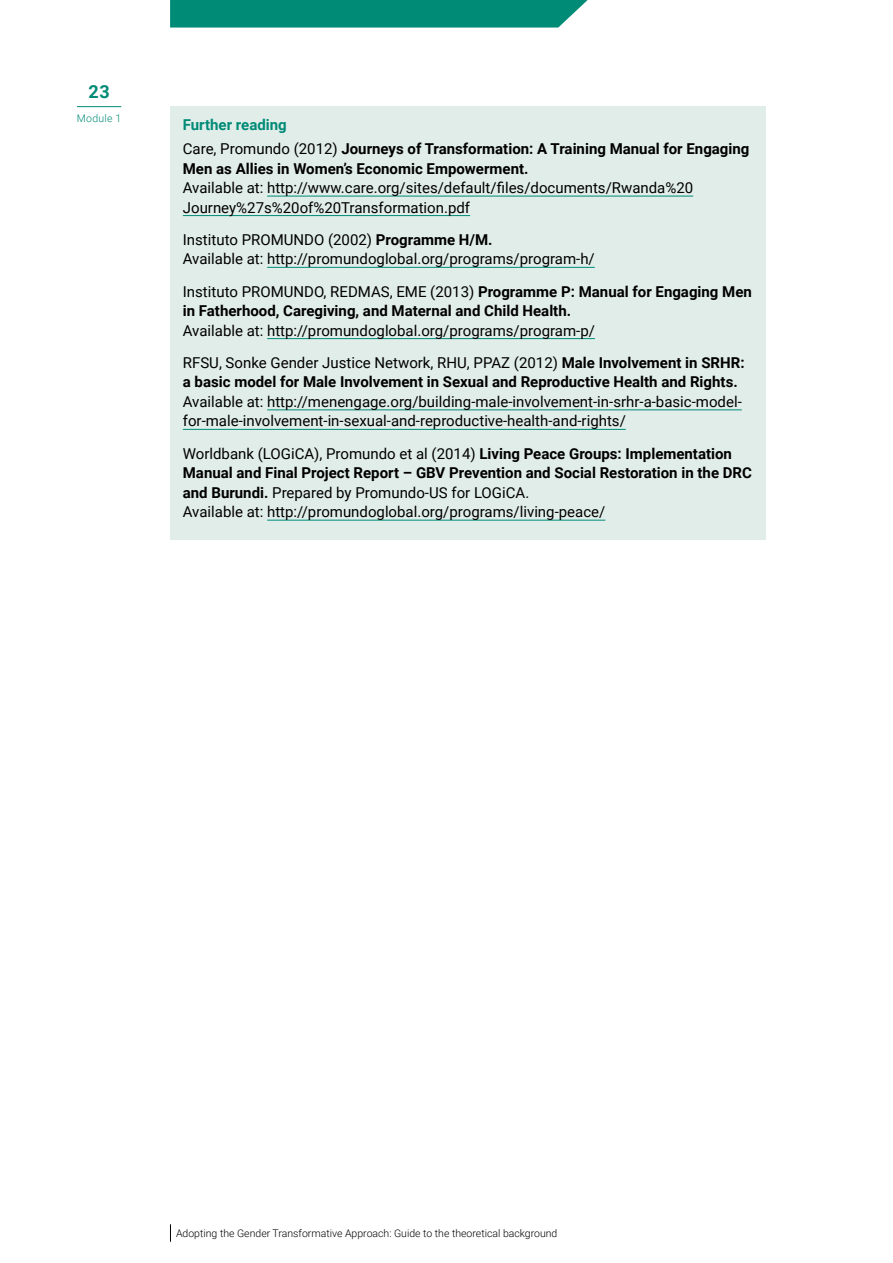
<style>
.page{position:relative;width:893px;height:1263px;background:#fff}
.page>*{position:absolute;margin:0;border:0;box-sizing:border-box;transform-origin:0 0}
.t1{font:700 18px "Roboto";color:#008b77}
.t2{font:15px/19.5px "Roboto";color:#000}
.t3{font:700 15px/23.7px "Roboto";color:#000}
.t4{font:300 10.5px "Roboto";color:#000}
.t5{font:300 10.5px "Roboto";letter-spacing:.025em;color:#008b77}
.s1{color:#008b77}
.s2{font-weight:400}
.s3{font-weight:700}
</style>
<div class="page">
<svg style="left:170px;top:1224px;width:1px;height:18px"></svg>
<hr style="left:77px;top:106px;width:44px;height:1px;background:#008b77">
<svg style="left:170px;top:0;width:418px;height:28px;background:#0c907d"></svg>
<div style="left:170px;top:106px;width:595px;height:434px;background:#e1ede9"></div>
<hr style="left:267px;top:196px;width:426px;height:1px;background:#008b77">
<hr style="left:183px;top:215px;width:287px;height:1px;background:#008b77">
<hr style="left:267px;top:267px;width:328px;height:1px;background:#008b77">
<hr style="left:267px;top:338px;width:328px;height:1px;background:#008b77">
<hr style="left:267px;top:409px;width:475px;height:1px;background:#008b77">
<hr style="left:183px;top:429px;width:443px;height:1px;background:#008b77">
<hr style="left:267px;top:520px;width:338px;height:1px;background:#008b77">
<p class="t1" style="left:88px;top:79px;width:23px">23</p>
<p class="t5" style="left:77px;top:111px;width:46px">Module 1</p>
<p class="t3" style="left:183px;top:113px;width:568px"><span class="s1">Further reading<br></span><span class="s2">Care, Promundo (2012)</span> Journeys of Transformation: A Training Manual for Engaging</p>
<p class="t3" style="left:183px;top:156px;width:347px">Men as Allies in Women’s Economic Empowerment.</p>
<p class="t2" style="left:183px;top:177px;width:512px">Available at: http://www.care.org/sites/default/files/documents/Rwanda%20<br>Journey%27s%20of%20Transformation.pdf</p>
<p class="t2" style="left:183px;top:229px;width:413px">Instituto PROMUNDO (2002) <span class="s3">Programme H/M.<br></span>Available at: http://promundoglobal.org/programs/program-h/</p>
<p class="t3" style="left:183px;top:281px;width:571px;line-height:19.5px"><span class="s2">Instituto PROMUNDO, REDMAS, EME (2013)</span> Programme P: Manual for Engaging Men in Fatherhood, Caregiving, and Maternal and Child Health.</p>
<p class="t2" style="left:183px;top:314px;width:563px;line-height:32.2px">Available at: http://promundoglobal.org/programs/program-p/<br>RFSU, Sonke Gender Justice Network, RHU, PPAZ (2012) <span class="s3">Male Involvement in SRHR:</span></p>
<p class="t3" style="left:183px;top:370px;width:556px">a basic model for Male Involvement in Sexual and Reproductive Health and Rights.</p>
<p class="t2" style="left:183px;top:391px;width:560px">Available at: http://menengage.org/building-male-involvement-in-srhr-a-basic-model&shy;for-male-involvement-in-sexual-and-reproductive-health-and-rights/</p>
<p class="t2" style="left:183px;top:443px;width:571px">Worldbank (LOGiCA), Promundo et al (2014) <span class="s3">Living Peace Groups: Implementation Manual and Final Project Report – GBV Prevention and Social Restoration in the DRC and Burundi.</span> Prepared by Promundo-US for LOGiCA.<br>Available at: http://promundoglobal.org/programs/living-peace/</p>
<p class="t4" style="left:176px;top:1225px;width:383px">Adopting the Gender Transformative Approach: Guide to the theoretical background</p>
</div>
